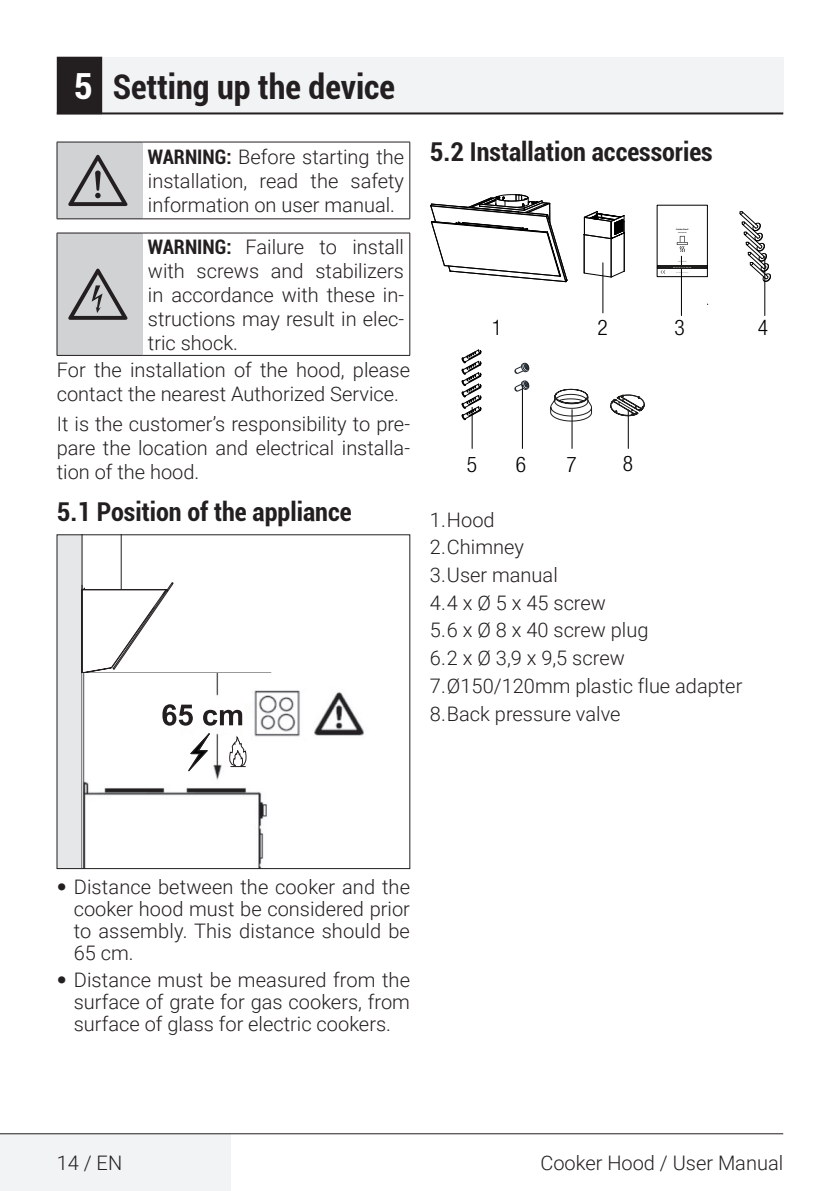
<style>
.page{position:relative;width:840px;height:1191px;background:#fff}
.page>*{position:absolute;margin:0;border:0;box-sizing:border-box;transform-origin:0 0}
.t1{font:64px "ZIWARNUN";color:#231f20}
.Unite_Baslik_Guvenli{font:700 condensed 34px "Roboto";color:#231f20}
.Alt_Baslik_Icerik{font:700 condensed 26px "Roboto";color:#231f20}
.t2{font:300 condensed 21.4px "Helvetica Neue LT Pro";color:#000}
.Duz_Metin{font:300 20px/24px "Roboto";color:#231f20;text-align:justify}
.s1{font-size:36px;color:#fff}
.s2{font-weight:700;font-stretch:condensed}
.s3{font-family:"Helvetica Neue LT Pro";font-weight:700;font-stretch:condensed}
</style>
<div class="page">
<div style="left:57px;top:57px;width:725px;height:57px;background:#f2f3f4"></div>
<hr style="left:57px;top:112px;width:725px;height:2px;background:#231f20">
<div style="left:58px;top:58px;width:43px;height:55px;background:#231f20"></div>
<div style="left:57px;top:57px;width:45px;height:57px;border:2px solid #231f20"></div>
<div style="left:0;top:1133px;width:230px;height:58px;background:#f2f3f4"></div>
<hr style="left:0;top:1133px;width:782px;height:1px;background:#231f20">
<div style="left:57px;top:142px;width:85px;height:77px;background:#d1d2d4"></div>
<hr style="left:57px;top:142px;width:85px;height:1px;background:#231f20">
<hr style="left:57px;top:142px;width:1px;height:77px;background:#231f20">
<hr style="left:142px;top:142px;width:268px;height:1px;background:#231f20">
<hr style="left:409px;top:142px;width:1px;height:77px;background:#231f20">
<hr style="left:57px;top:218px;width:85px;height:1px;background:#231f20">
<hr style="left:142px;top:218px;width:268px;height:1px;background:#231f20">
<div style="left:57px;top:233px;width:85px;height:122px;background:#d1d2d4"></div>
<hr style="left:57px;top:233px;width:85px;height:1px;background:#231f20">
<hr style="left:57px;top:233px;width:1px;height:122px;background:#231f20">
<hr style="left:142px;top:233px;width:268px;height:1px;background:#231f20">
<hr style="left:409px;top:233px;width:1px;height:122px;background:#231f20">
<hr style="left:57px;top:355px;width:85px;height:1px;background:#231f20">
<hr style="left:142px;top:355px;width:268px;height:1px;background:#231f20">
<hr style="left:82px;top:672px;width:189px;height:1px;background:#231f20">
<img style="left:246px;top:690px;width:118px;height:177px">
<svg style="left:59px;top:536px;width:187px;height:331px"></svg>
<svg style="left:583px;top:211px;width:42px;height:66px"></svg>
<hr style="left:680px;top:256px;width:1px;height:59px;background:#000">
<hr style="left:764px;top:256px;width:1px;height:59px;background:#000">
<hr style="left:602px;top:263px;width:1px;height:50px;background:#000">
<hr style="left:471px;top:407px;width:1px;height:41px;background:#000">
<hr style="left:522px;top:385px;width:1px;height:63px;background:#000">
<hr style="left:571px;top:409px;width:1px;height:39px;background:#000">
<hr style="left:627px;top:409px;width:1px;height:39px;background:#000">
<svg style="left:739px;top:211px;width:31px;height:71px"></svg>
<svg style="left:461px;top:349px;width:20px;height:71px"></svg>
<svg style="left:514px;top:362px;width:15px;height:12px"></svg>
<svg style="left:514px;top:380px;width:15px;height:12px"></svg>
<svg style="left:550px;top:389px;width:41px;height:32px"></svg>
<svg style="left:610px;top:395px;width:34px;height:21px"></svg>
<svg style="left:430px;top:194px;width:137px;height:88px"></svg>
<svg style="left:676px;top:236px;width:11px;height:16px"></svg>
<hr style="left:656px;top:265px;width:51px;height:4px;background:#1d1d1b">
<p class="Unite_Baslik_Guvenli" style="left:74px;top:63px;width:323px"><span class="s1">5</span> Setting up the device</p>
<p class="t1" style="left:68px;top:146px;width:63px">A</p>
<p class="Duz_Metin" style="left:148px;top:144px;width:257px"><span class="s2">WARNING:</span> Before starting the installation, read the safety information on user manual.</p>
<p class="Duz_Metin" style="left:148px;top:234px;width:257px"><span class="s2">WARNING:</span> Failure to install with screws and stabilizers in accordance with these in&shy;structions may result in elec&shy;tric shock.</p>
<p class="Duz_Metin" style="left:57px;top:357px;width:354px">For the installation of the hood, please contact the nearest Authorized Service.</p>
<p class="Duz_Metin" style="left:57px;top:411px;width:354px">It is the customer’s responsibility to pre&shy;pare the location and electrical installa&shy;tion of the hood.</p>
<p class="Alt_Baslik_Icerik" style="left:57px;top:494px;width:296px">5.1 Position of the appliance</p>
<p class="t1" style="left:68px;top:260px;width:63px">B</p>
<p class="Alt_Baslik_Icerik" style="left:429px;top:134px;width:284px">5.2 Installation accessories</p>
<p class="t2" style="left:491px;top:315px;width:12px">1</p>
<p class="t2" style="left:597px;top:315px;width:12px">2</p>
<p class="t2" style="left:674px;top:315px;width:12px">3</p>
<p class="t2" style="left:757px;top:315px;width:12px">4</p>
<p class="t2" style="left:466px;top:452px;width:12px">5</p>
<p class="t2" style="left:515px;top:452px;width:12px">6</p>
<p class="t2" style="left:566px;top:452px;width:12px">7</p>
<p class="t2" style="left:622px;top:451px;width:12px">8</p>
<p class="Duz_Metin" style="left:429px;top:507px;width:66px">1.Hood</p>
<p class="Duz_Metin" style="left:429px;top:534px;width:95px">2.Chimney</p>
<p class="Duz_Metin" style="left:429px;top:562px;width:129px">3.User manual</p>
<p class="Duz_Metin" style="left:429px;top:590px;width:177px">4.4 x Ø 5 x 45 screw</p>
<p class="Duz_Metin" style="left:429px;top:617px;width:220px">5.6 x Ø 8 x 40 screw plug</p>
<p class="Duz_Metin" style="left:429px;top:645px;width:196px">6.2 x Ø 3,9 x 9,5 screw</p>
<p class="Duz_Metin" style="left:429px;top:673px;width:314px">7.Ø150/120mm plastic flue adapter</p>
<p class="Duz_Metin" style="left:429px;top:700px;width:192px">8.Back pressure valve</p>
<p class="Duz_Metin" style="left:74px;top:875px;width:337px;line-height:22px;text-indent:-17px"><span class="s3">•</span> Distance between the cooker and the cooker hood must be considered prior to assembly. This distance should be 65 cm.</p>
<p class="Duz_Metin" style="left:74px;top:968px;width:337px;line-height:22px;text-indent:-17px"><span class="s3">•</span> Distance must be measured from the surface of grate for gas cookers, from surface of glass for electric cookers.</p>
<p class="Duz_Metin" style="left:57px;top:1150px;width:67px">14 / EN</p>
<p class="Duz_Metin" style="left:540px;top:1149px;width:244px">Cooker Hood / User Manual</p>
</div>
